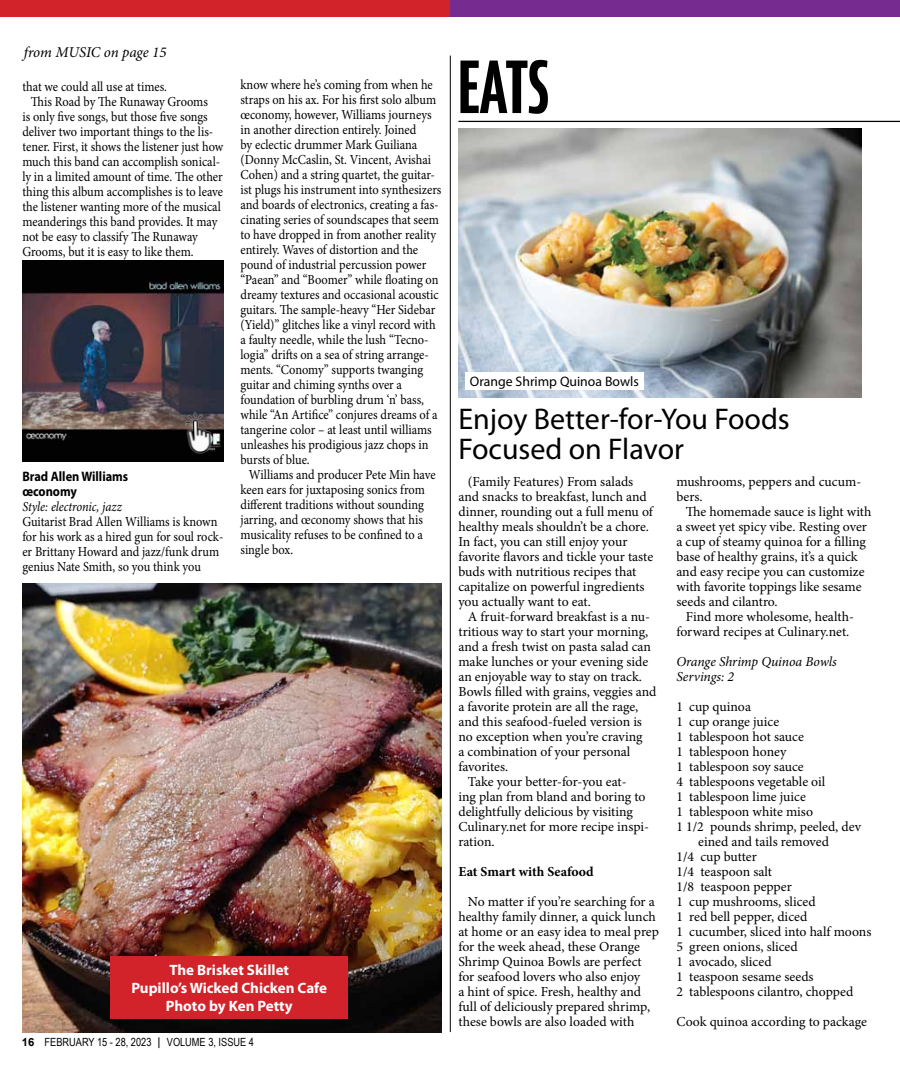
<style>
.page{position:relative;width:900px;height:1080px;background:#fff}
.page>*{position:absolute;margin:0;border:0;box-sizing:border-box;transform-origin:0 0}
.t1{font:500 extra-condensed 75px "Coegit W01";color:#000}
.t2{font:30px/30px "Myriad Pro";color:#000}
.t3{font:700 15px/18px "Myriad Pro";color:#fff;text-align:center}
.t4{font:italic 15px "Minion Pro";letter-spacing:-.005em;color:#000}
.t5{font:13.75px/15px "Minion Pro";color:#000}
.t6{font:13.75px/15px "Minion Pro";color:#000;scale:.9 1}
.t7{font:italic 13.75px/15px "Minion Pro";letter-spacing:-.005em;color:#000}
.t8{font:700 13.75px/15px "Myriad Pro";color:#000;scale:.9 1}
.t9{font:13.75px "Myriad Pro";color:#000}
.t10{font:italic 13.75px "Minion Pro";letter-spacing:-.005em;color:#000;scale:.9 1}
.t11{font:700 13.75px "Minion Pro";color:#000}
.t12{font:11.25px "Arial Narrow";color:#000}
.s1{font-family:"Arial";font-weight:700}
.s2{font-family:"Verdana"}
</style>
<div class="page">
<div style="left:450px;top:0;width:450px;height:17px;background:#752b90"></div>
<hr style="left:458px;top:121px;width:442px;height:1px;background:#000">
<img style="left:22px;top:260px;width:202px;height:201px">
<img style="left:22px;top:584px;width:420px;height:448px">
<div style="left:111px;top:956px;width:237px;height:63px;background:#d2232a"></div>
<img style="left:458px;top:129px;width:403px;height:269px">
<div style="left:0;top:0;width:450px;height:17px;background:#d2232a"></div>
<hr style="left:450px;top:56px;width:1px;height:976px;background:#000">
<img style="left:176px;top:408px;width:48px;height:53px">
<div style="left:465px;top:372px;width:178px;height:18px;background:#fff"></div>
<p class="t4" style="left:24px;top:42px;width:144px">from MUSIC on page 15</p>
<p class="t6" style="left:22px;top:79px;width:162px">that we could all use at times.</p>
<p class="t6" style="left:31px;top:94px;width:198px">This Road by The Runaway Grooms</p>
<p class="t6" style="left:22px;top:109px;width:208px">is only five songs, but those five songs</p>
<p class="t6" style="left:22px;top:124px;width:214px">deliver two important things to the lis-</p>
<p class="t6" style="left:22px;top:139px;width:225px">tener. First, it shows the listener just how</p>
<p class="t6" style="left:22px;top:154px;width:221px">much this band can accomplish sonical-</p>
<p class="t6" style="left:22px;top:169px;width:224px">ly in a limited amount of time. The other</p>
<p class="t6" style="left:22px;top:184px;width:225px">thing this album accomplishes is to leave</p>
<p class="t6" style="left:22px;top:199px;width:222px">the listener wanting more of the musical</p>
<p class="t6" style="left:22px;top:214px;width:218px">meanderings this band provides. It may</p>
<p class="t6" style="left:22px;top:229px;width:197px">not be easy to classify The Runaway</p>
<p class="t6" style="left:22px;top:244px;width:192px">Grooms, but it is easy to like them.</p>
<p class="t8" style="left:22px;top:468px;width:119px">Brad Allen Williams œconomy</p>
<p class="t10" style="left:22px;top:497px;width:112px">Style: electronic, jazz</p>
<p class="t6" style="left:22px;top:514px;width:225px">Guitarist Brad Allen Williams is known for his work as a hired gun for soul rock&shy;er Brittany Howard and jazz/funk drum genius Nate Smith, so you think you</p>
<p class="t6" style="left:240px;top:77px;width:225px">know where he’s coming from when he straps on his ax. For his first solo album œconomy, however, Williams journeys in another direction entirely. Joined<br>by eclectic drummer Mark Guiliana (Donny McCaslin, St. Vincent, Avishai Cohen) and a string quartet, the guitar&shy;ist plugs his instrument into synthesizers and boards of electronics, creating a fas&shy;cinating series of soundscapes that seem to have dropped in from another reality entirely. Waves of distortion and the pound of industrial percussion power “Paean” and “Boomer” while floating on dreamy textures and occasional acoustic guitars. The sample-heavy “Her Sidebar (Yield)” glitches like a vinyl record with a faulty needle, while the lush “Tecno&shy;logia” drifts on a sea of string arrange&shy;ments. “Conomy” supports twanging guitar and chiming synths over a foundation of burbling drum ‘n’ bass, while “An Artifice” conjures dreams of a tangerine color – at least until williams unleashes his prodigious jazz chops in bursts of blue.</p>
<p class="t6" style="left:240px;top:467px;width:218px;text-indent:8px">Williams and producer Pete Min have keen ears for juxtaposing sonics from different traditions without sounding jarring, and œconomy shows that his musicality refuses to be confined to a single box.</p>
<p class="t3" style="left:131px;top:960px;width:197px">The Brisket Skillet<br>Pupillo’s Wicked Chicken Cafe<br>Photo by Ken Petty</p>
<p class="t12" style="left:22px;top:1034px;width:234px"><span class="s1">16</span> FEBRUARY 15 - 28, 2023 <span class="s2">|</span> VOLUME 3, ISSUE 4</p>
<h1 class="t1" style="left:458px;top:47px;width:92px">EATS</h1>
<p class="t9" style="left:470px;top:373px;width:170px">Orange Shrimp Quinoa Bowls</p>
<h2 class="t2" style="left:458px;top:404px;width:333px">Enjoy Better-for-You Foods<br>Focused on Flavor</h2>
<p class="t5" style="left:458px;top:474px;width:196px;text-indent:9px">(Family Features) From salads and snacks to breakfast, lunch and dinner, rounding out a full menu of healthy meals shouldn’t be a chore.<br>In fact, you can still enjoy your favorite flavors and tickle your taste buds with nutritious recipes that capitalize on powerful ingredients you actually want to eat.</p>
<p class="t5" style="left:468px;top:609px;width:184px">A fruit-forward breakfast is a nu-</p>
<p class="t5" style="left:458px;top:624px;width:191px">tritious way to start your morning,</p>
<p class="t5" style="left:458px;top:639px;width:194px">and a fresh twist on pasta salad can</p>
<p class="t5" style="left:458px;top:654px;width:191px">make lunches or your evening side</p>
<p class="t5" style="left:458px;top:669px;width:185px">an enjoyable way to stay on track.</p>
<p class="t5" style="left:458px;top:684px;width:200px">Bowls filled with grains, veggies and</p>
<p class="t5" style="left:458px;top:699px;width:181px">a favorite protein are all the rage,</p>
<p class="t5" style="left:458px;top:714px;width:185px">and this seafood-fueled version is</p>
<p class="t5" style="left:458px;top:729px;width:186px">no exception when you’re craving</p>
<p class="t5" style="left:458px;top:744px;width:174px">a combination of your personal</p>
<p class="t5" style="left:458px;top:759px;width:51px">favorites.</p>
<p class="t5" style="left:468px;top:774px;width:160px">Take your better-for-you eat-</p>
<p class="t5" style="left:458px;top:789px;width:189px">ing plan from bland and boring to</p>
<p class="t5" style="left:458px;top:804px;width:176px">delightfully delicious by visiting</p>
<p class="t5" style="left:458px;top:819px;width:192px">Culinary.net for more recipe inspi-</p>
<p class="t5" style="left:458px;top:834px;width:38px">ration.</p>
<p class="t11" style="left:458px;top:862px;width:137px">Eat Smart with Seafood</p>
<p class="t5" style="left:458px;top:894px;width:202px;text-indent:9px">No matter if you’re searching for a healthy family dinner, a quick lunch at home or an easy idea to meal prep for the week ahead, these Orange Shrimp Quinoa Bowls are perfect for seafood lovers who also enjoy<br>a hint of spice. Fresh, healthy and full of deliciously prepared shrimp, these bowls are also loaded with</p>
<p class="t5" style="left:676px;top:474px;width:186px">mushrooms, peppers and cucum&shy;bers.</p>
<p class="t5" style="left:676px;top:504px;width:197px;text-indent:9px">The homemade sauce is light with a sweet yet spicy vibe. Resting over a cup of steamy quinoa for a filling base of healthy grains, it’s a quick and easy recipe you can customize with favorite toppings like sesame seeds and cilantro.</p>
<p class="t5" style="left:676px;top:609px;width:179px;text-indent:9px">Find more wholesome, health&shy;forward recipes at Culinary.net.</p>
<p class="t7" style="left:676px;top:654px;width:162px">Orange Shrimp Quinoa Bowls<br>Servings: 2</p>
<p class="t5" style="left:676px;top:699px;width:76px">1 cup quinoa</p>
<p class="t5" style="left:676px;top:714px;width:104px">1 cup orange juice</p>
<p class="t5" style="left:676px;top:729px;width:129px">1 tablespoon hot sauce</p>
<p class="t5" style="left:676px;top:744px;width:112px">1 tablespoon honey</p>
<p class="t5" style="left:676px;top:759px;width:129px">1 tablespoon soy sauce</p>
<p class="t5" style="left:676px;top:774px;width:151px">4 tablespoons vegetable oil</p>
<p class="t5" style="left:676px;top:789px;width:131px">1 tablespoon lime juice</p>
<p class="t5" style="left:676px;top:804px;width:138px">1 tablespoon white miso</p>
<p class="t5" style="left:676px;top:819px;width:186px">1 1/2 pounds shrimp, peeled, dev</p>
<p class="t5" style="left:698px;top:834px;width:132px">eined and tails removed</p>
<p class="t5" style="left:676px;top:849px;width:82px">1/4 cup butter</p>
<p class="t5" style="left:676px;top:864px;width:97px">1/4 teaspoon salt</p>
<p class="t5" style="left:676px;top:879px;width:117px">1/8 teaspoon pepper</p>
<p class="t5" style="left:676px;top:894px;width:141px">1 cup mushrooms, sliced</p>
<p class="t5" style="left:676px;top:909px;width:132px">1 red bell pepper, diced</p>
<p class="t5" style="left:676px;top:924px;width:197px">1 cucumber, sliced into half moons</p>
<p class="t5" style="left:676px;top:939px;width:123px">5 green onions, sliced</p>
<p class="t5" style="left:676px;top:954px;width:97px">1 avocado, sliced</p>
<p class="t5" style="left:676px;top:969px;width:139px">1 teaspoon sesame seeds</p>
<p class="t5" style="left:676px;top:984px;width:178px">2 tablespoons cilantro, chopped</p>
<p class="t5" style="left:676px;top:1014px;width:192px">Cook quinoa according to package</p>
</div>
